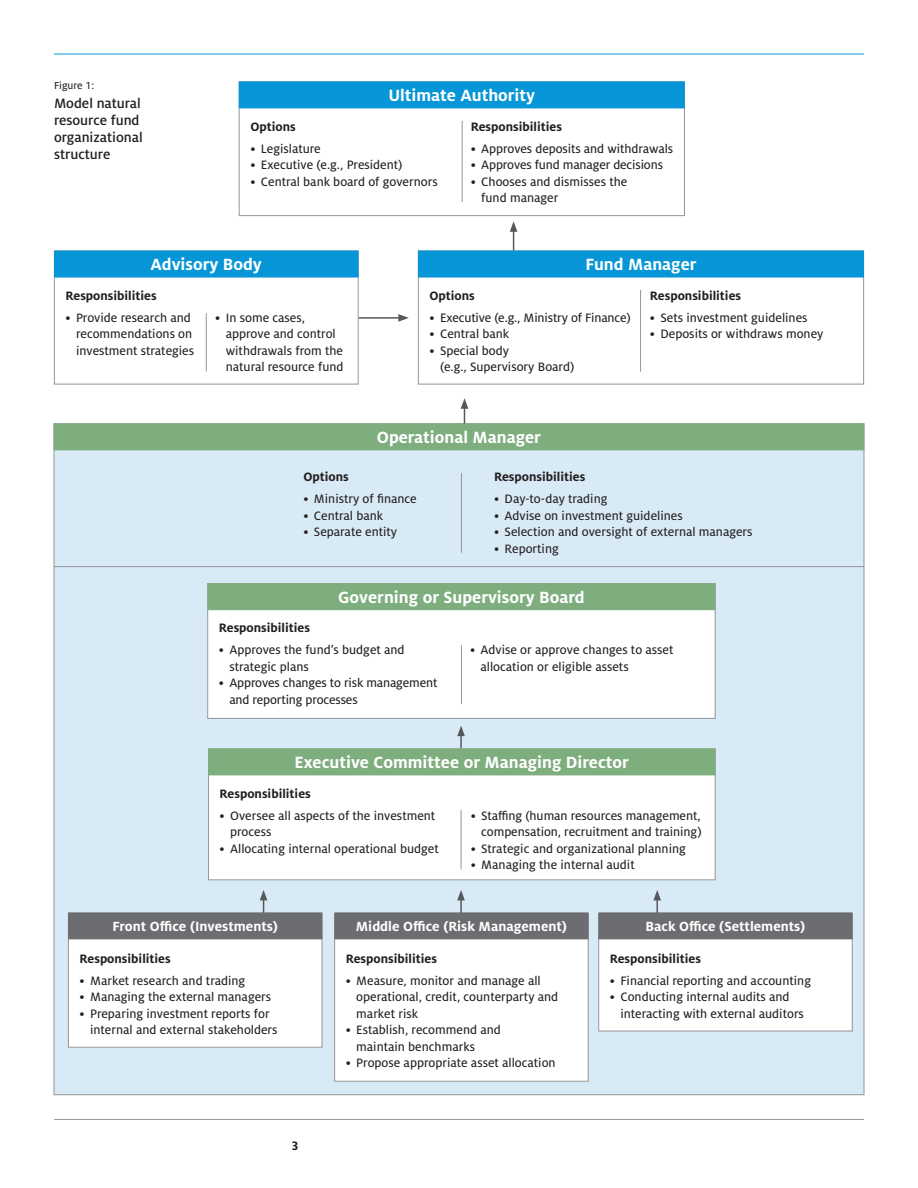
<style>
.page{position:relative;width:918px;height:1188px;background:#fff}
.page>*{position:absolute;margin:0;border:0;box-sizing:border-box;transform-origin:0 0}
.lg_diagram_box_head{font:700 18px "Milo OT";color:#fff}
.chart_caption_margin{font:500 15px/17.1px "Milo OT";color:#231f20}
.lg_diagram_box_head-2{font:700 14.7px "Milo OT";color:#fff}
.lg_dia_list_text{font:13.5px/16.5px "Milo OT Text";color:#231f20}
.lg_dia_list_text_spa{font:13.5px/16.5px "Milo OT Text";color:#231f20}
.lg_diagram_sub_head{font:700 13.5px "Milo OT";color:#231f20}
.page_number{font:700 13.5px "Milo OT";color:#231f20}
.chart_caption_margin-2{font:11.25px "Milo OT Text";color:#231f20}
</style>
<div class="page">
<hr style="left:54px;top:54px;width:810px;height:1px;background:#0696d7">
<hr style="left:54px;top:1119px;width:810px;height:1px;background:#939598">
<div style="left:54px;top:423px;width:810px;height:672px;background:#d9eaf7;border:1px solid #939598"></div>
<svg style="left:510px;top:221px;width:7px;height:30px"></svg>
<svg style="left:461px;top:398px;width:7px;height:25px"></svg>
<hr style="left:460px;top:734px;width:2px;height:24px;background:#57585a">
<svg style="left:457px;top:726px;width:8px;height:10px"></svg>
<hr style="left:460px;top:898px;width:2px;height:24px;background:#57585a">
<svg style="left:457px;top:890px;width:8px;height:10px"></svg>
<svg style="left:260px;top:890px;width:7px;height:22px"></svg>
<hr style="left:656px;top:898px;width:2px;height:24px;background:#57585a">
<svg style="left:653px;top:890px;width:8px;height:10px"></svg>
<hr style="left:359px;top:317px;width:42px;height:2px;background:#57585a">
<svg style="left:398px;top:314px;width:11px;height:8px"></svg>
<div style="left:239px;top:81px;width:446px;height:135px;border:1px solid #939598"></div>
<div style="left:418px;top:251px;width:446px;height:133px;border:1px solid #939598"></div>
<div style="left:54px;top:251px;width:305px;height:133px;border:1px solid #939598"></div>
<div style="left:68px;top:914px;width:254px;height:133px;background:#fff"></div>
<div style="left:68px;top:914px;width:254px;height:134px;border:1px solid #939598"></div>
<div style="left:335px;top:914px;width:253px;height:167px;background:#fff"></div>
<div style="left:334px;top:914px;width:255px;height:168px;border:1px solid #939598"></div>
<div style="left:599px;top:914px;width:253px;height:117px;background:#fff"></div>
<div style="left:598px;top:914px;width:255px;height:117px;border:1px solid #939598"></div>
<div style="left:208px;top:749px;width:507px;height:131px;background:#fff"></div>
<div style="left:208px;top:748px;width:508px;height:132px;border:1px solid #939598"></div>
<div style="left:208px;top:584px;width:507px;height:134px;background:#fff"></div>
<div style="left:207px;top:583px;width:509px;height:136px;border:1px solid #939598"></div>
<div style="left:239px;top:81px;width:446px;height:27px;background:#0696d7"></div>
<div style="left:418px;top:251px;width:446px;height:27px;background:#0696d7"></div>
<div style="left:54px;top:251px;width:305px;height:27px;background:#0696d7"></div>
<div style="left:68px;top:912px;width:254px;height:27px;background:#6c6d70"></div>
<div style="left:334px;top:912px;width:255px;height:27px;background:#6c6d70"></div>
<div style="left:598px;top:912px;width:255px;height:27px;background:#6c6d70"></div>
<div style="left:207px;top:583px;width:509px;height:27px;background:#7ead7e"></div>
<div style="left:54px;top:423px;width:810px;height:27px;background:#7ead7e"></div>
<div style="left:208px;top:748px;width:508px;height:27px;background:#7ead7e"></div>
<hr style="left:462px;top:121px;width:1px;height:81px;background:#939598">
<hr style="left:640px;top:290px;width:1px;height:82px;background:#939598">
<hr style="left:206px;top:313px;width:1px;height:59px;background:#939598">
<hr style="left:461px;top:810px;width:1px;height:59px;background:#939598">
<hr style="left:461px;top:645px;width:1px;height:59px;background:#939598">
<hr style="left:461px;top:473px;width:1px;height:80px;background:#939598">
<hr style="left:54px;top:566px;width:810px;height:1px;background:#939598">
<p class="chart_caption_margin-2" style="left:54px;top:79px;width:42px">Figure 1:</p>
<p class="chart_caption_margin" style="left:54px;top:95px;width:90px">Model natural resource fund organizational structure</p>
<p class="lg_diagram_box_head" style="left:388px;top:85px;width:148px">Ultimate Authority</p>
<p class="lg_diagram_sub_head" style="left:250px;top:119px;width:47px">Options</p>
<p class="lg_dia_list_text" style="left:250px;top:140px;width:72px">• Legislature</p>
<p class="lg_dia_list_text" style="left:250px;top:157px;width:154px">• Executive (e.g., President)</p>
<p class="lg_dia_list_text" style="left:250px;top:173px;width:189px">• Central bank board of governors</p>
<p class="lg_diagram_sub_head" style="left:471px;top:119px;width:93px">Responsibilities</p>
<p class="lg_dia_list_text" style="left:471px;top:140px;width:204px">• Approves deposits and withdrawals</p>
<p class="lg_dia_list_text" style="left:471px;top:157px;width:194px">• Approves fund manager decisions</p>
<p class="lg_dia_list_text" style="left:481px;top:173px;width:148px;text-indent:-10px">• Chooses and dismisses the fund manager</p>
<p class="lg_diagram_box_head" style="left:151px;top:255px;width:113px">Advisory Body</p>
<p class="lg_diagram_box_head" style="left:585px;top:255px;width:113px">Fund Manager</p>
<p class="lg_diagram_sub_head" style="left:66px;top:288px;width:93px">Responsibilities</p>
<p class="lg_dia_list_text" style="left:76px;top:309px;width:120px;text-indent:-10px">• Provide research and recommendations on investment strategies</p>
<p class="lg_dia_list_text_spa" style="left:226px;top:309px;width:119px;text-indent:-10px">• In some cases, approve and control withdrawals from the natural resource fund</p>
<p class="lg_diagram_sub_head" style="left:430px;top:288px;width:47px">Options</p>
<p class="lg_dia_list_text" style="left:430px;top:309px;width:203px">• Executive (e.g., Ministry of Finance)</p>
<p class="lg_dia_list_text" style="left:430px;top:326px;width:81px">• Central bank</p>
<p class="lg_dia_list_text" style="left:440px;top:342px;width:136px;text-indent:-10px">• Special body<br>(e.g., Supervisory Board)</p>
<p class="lg_diagram_sub_head" style="left:650px;top:288px;width:93px">Responsibilities</p>
<p class="lg_dia_list_text" style="left:650px;top:309px;width:159px">• Sets investment guidelines</p>
<p class="lg_dia_list_text" style="left:650px;top:326px;width:175px">• Deposits or withdraws money</p>
<p class="lg_diagram_box_head" style="left:377px;top:427px;width:166px">Operational Manager</p>
<p class="lg_diagram_sub_head" style="left:303px;top:470px;width:47px">Options</p>
<p class="lg_dia_list_text" style="left:303px;top:491px;width:115px">• Ministry of finance</p>
<p class="lg_dia_list_text" style="left:303px;top:507px;width:81px">• Central bank</p>
<p class="lg_dia_list_text" style="left:303px;top:524px;width:95px">• Separate entity</p>
<p class="lg_diagram_sub_head" style="left:494px;top:470px;width:93px">Responsibilities</p>
<p class="lg_dia_list_text" style="left:494px;top:491px;width:115px">• Day-to-day trading</p>
<p class="lg_dia_list_text" style="left:494px;top:507px;width:190px">• Advise on investment guidelines</p>
<p class="lg_dia_list_text" style="left:494px;top:524px;width:260px">• Selection and oversight of external managers</p>
<p class="lg_dia_list_text" style="left:494px;top:540px;width:66px">• Reporting</p>
<p class="lg_diagram_box_head" style="left:338px;top:587px;width:248px">Governing or Supervisory Board</p>
<p class="lg_diagram_sub_head" style="left:219px;top:621px;width:93px">Responsibilities</p>
<p class="lg_dia_list_text" style="left:229px;top:642px;width:177px;text-indent:-10px">• Approves the fund’s budget and strategic plans</p>
<p class="lg_dia_list_text" style="left:229px;top:675px;width:210px;text-indent:-10px">• Approves changes to risk management and reporting processes</p>
<p class="lg_dia_list_text_spa" style="left:481px;top:642px;width:194px;text-indent:-10px">• Advise or approve changes to asset allocation or eligible assets</p>
<p class="lg_diagram_box_head" style="left:295px;top:752px;width:336px">Executive Committee or Managing Director</p>
<p class="lg_diagram_sub_head" style="left:220px;top:786px;width:93px">Responsibilities</p>
<p class="lg_dia_list_text" style="left:230px;top:807px;width:207px;text-indent:-10px">• Oversee all aspects of the investment process</p>
<p class="lg_dia_list_text" style="left:220px;top:840px;width:221px">• Allocating internal operational budget</p>
<p class="lg_dia_list_text_spa" style="left:471px;top:807px;width:233px;text-align:right">• Staffing (human resources management, compensation, recruitment and training)</p>
<p class="lg_dia_list_text" style="left:471px;top:840px;width:217px">• Strategic and organizational planning</p>
<p class="lg_dia_list_text" style="left:471px;top:857px;width:165px">• Managing the internal audit</p>
<p class="lg_diagram_box_head-2" style="left:113px;top:918px;width:167px">Front Office (Investments)</p>
<p class="lg_diagram_box_head-2" style="left:356px;top:918px;width:213px">Middle Office (Risk Management)</p>
<p class="lg_diagram_box_head-2" style="left:646px;top:918px;width:161px">Back Office (Settlements)</p>
<p class="lg_diagram_sub_head" style="left:80px;top:951px;width:93px">Responsibilities</p>
<p class="lg_dia_list_text" style="left:80px;top:972px;width:167px">• Market research and trading</p>
<p class="lg_dia_list_text" style="left:80px;top:989px;width:193px">• Managing the external managers</p>
<p class="lg_dia_list_text" style="left:90px;top:1005px;width:189px;text-indent:-10px">• Preparing investment reports for internal and external stakeholders</p>
<p class="page_number" style="left:292px;top:1138px;width:9px">3</p>
<p class="lg_diagram_sub_head" style="left:346px;top:951px;width:93px">Responsibilities</p>
<p class="lg_dia_list_text" style="left:356px;top:972px;width:203px;text-indent:-10px">• Measure, monitor and manage all operational, credit, counterparty and market risk</p>
<p class="lg_dia_list_text" style="left:356px;top:1022px;width:146px;text-indent:-10px">• Establish, recommend and maintain benchmarks</p>
<p class="lg_dia_list_text" style="left:346px;top:1055px;width:211px">• Propose appropriate asset allocation</p>
<p class="lg_diagram_sub_head" style="left:610px;top:951px;width:93px">Responsibilities</p>
<p class="lg_dia_list_text" style="left:610px;top:972px;width:203px">• Financial reporting and accounting</p>
<p class="lg_dia_list_text" style="left:620px;top:989px;width:185px;text-indent:-10px">• Conducting internal audits and interacting with external auditors</p>
</div>
